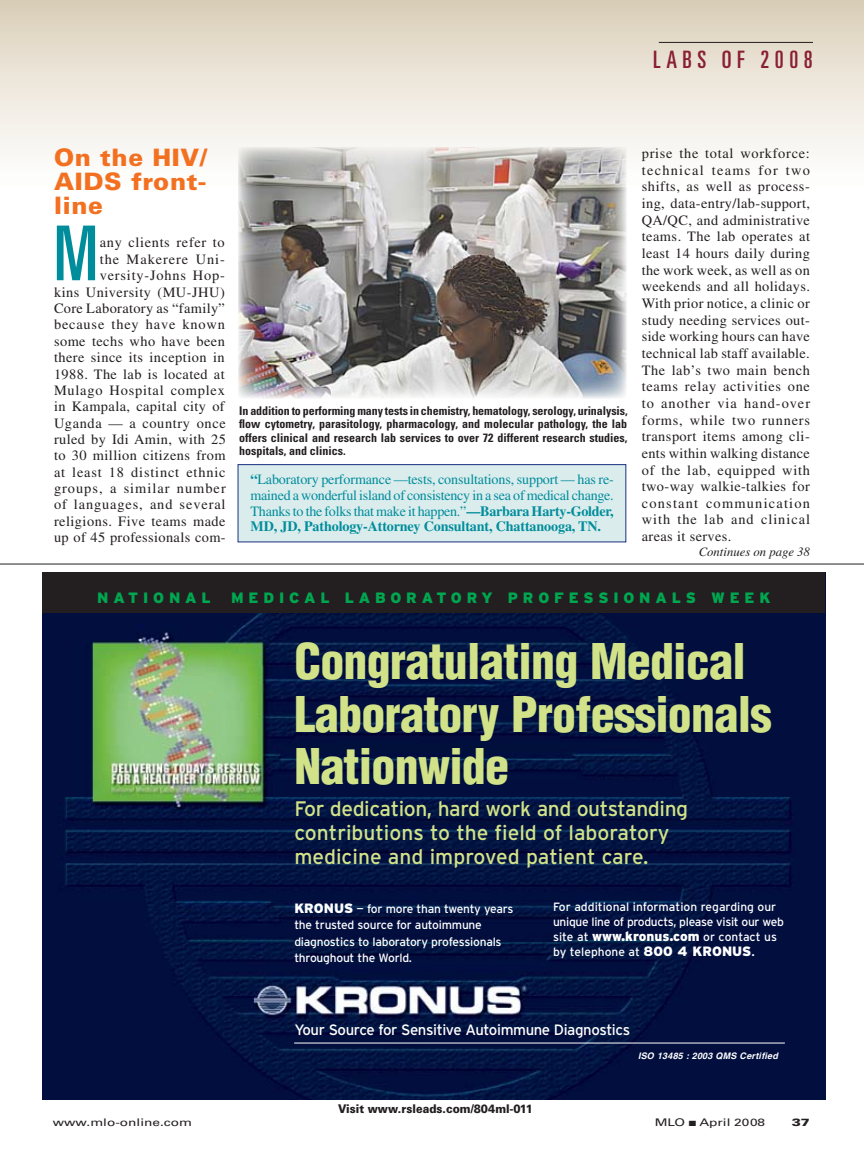
<style>
.page{position:relative;width:864px;height:1161px;background:#fff}
.page>*{position:absolute;margin:0;border:0;box-sizing:border-box;transform-origin:0 0}
.t1{font:ultra-condensed 75.75px "Univers";color:#008d9b}
.t2{font:900 condensed 48px/52.5px "Helvetica";letter-spacing:-.015em;color:#d2e288}
.t3{font:900 24px/24px "Univers";letter-spacing:.025em;color:#f37021;text-align:justify}
.t4{font:ultra-condensed 24px "Univers";letter-spacing:.23em;color:#891f34}
.t5{font:21px/24px "Interstate";color:#d2e288}
.t6{font:15px "Interstate";letter-spacing:-.025em;color:#fff}
.t7{font:900 15px "Interstate";letter-spacing:.32em;color:#00a650}
.t8{font:14.25px/16.6px "Times";letter-spacing:.035em;color:#231f20;text-align:right}
.t9{font:14.25px/15.8px "Times";letter-spacing:-.02em;color:#008d9b;text-align:justify}
.t10{font:italic 12.75px "Times";color:#231f20}
.t11{font:700 condensed 12px/13.5px "Univers";color:#231f20;text-align:justify}
.t12{font:12px/15px "Interstate";color:#fff}
.t13{font:12px/16.5px "Interstate";letter-spacing:-.02em;color:#fff}
.t14{font:900 12px "Univers";color:#231f20;scale:.9 1}
.t15{font:10.5px "Univers";color:#231f20;scale:1.3 1}
.t16{font:900 10.5px "Univers";color:#231f20;scale:1.3 1}
.t17{font:italic 700 9px "Helvetica";color:#fff}
.s1{font-weight:700}
.s2{font-weight:900;font-size:13.5px}
.s3{font-size:13.5px}
</style>
<div class="page">
<hr style="left:0;top:564px;width:864px;height:1px;background:#231f20">
<div style="left:0;top:0;width:864px;height:201px;background:linear-gradient(to bottom,#dbd0ba,#fff)"></div>
<hr style="left:659px;top:42px;width:154px;height:1px;background:#231f20">
<img style="left:238px;top:148px;width:389px;height:251px">
<img style="left:42px;top:613px;width:783px;height:486px">
<div style="left:42px;top:573px;width:783px;height:40px;background:#231f20"></div>
<hr style="left:294px;top:1043px;width:491px;height:1px;background:#fff">
<div style="left:238px;top:465px;width:388px;height:77px;background:#dbeced"></div>
<div style="left:238px;top:464px;width:388px;height:78px;border:1px solid #1a3281"></div>
<h3 class="t4" style="left:653px;top:46px;width:161px">LA BS OF 2008</h3>
<h3 class="t3" style="left:54px;top:145px;width:154px">On the HIV/ AIDS front&shy;line</h3>
<h1 class="t1" style="left:54px;top:210px;width:40px">M</h1>
<p class="t8" style="left:54px;top:234px;width:173px">any clients refer to<br>the Makerere Uni&shy;versity-Johns Hop-<br>kins University (MU-JHU)<br>Core Laboratory as “family” because they have known some techs who have been there since its inception in<br>1988. The lab is located at<br>Mulago Hospital complex in Kampala, capital city of<br>Uganda — a country once ruled by Idi Amin, with 25 to 30 million citizens from at least 18 distinct ethnic groups, a similar number of languages, and several religions. Five teams made up of 45 professionals com-</p>
<p class="t11" style="left:239px;top:404px;width:390px">In addition to performing many tests in chemistry, hematology, serology, urinalysis, flow cytometry, parasitology, pharmacology, and molecular pathology, the lab offers clinical and research lab services to over 72 different research studies, hospitals, and clinics.</p>
<p class="t9" style="left:251px;top:471px;width:365px"><span class="s1">“</span>Laboratory performance —tests, consultations, support — has re&shy;mained a wonderful island of consistency in a sea of medical change.<br>Thanks to the folks that make it happen.”<span class="s1">—Barbara Harty-Golder, MD, JD, Pathology-Attorney Consultant, Chattanooga, TN.</span></p>
<p class="t8" style="left:642px;top:145px;width:170px;text-align:justify">prise the total workforce: technical teams for two shifts, as well as process&shy;ing, data-entry/lab-support, QA/QC, and administrative teams. The lab operates at least 14 hours daily during the work week, as well as on weekends and all holidays.<br>With prior notice, a clinic or study needing services out&shy;side working hours can have technical lab staff available.<br>The lab’s two main bench teams relay activities one to another via hand-over forms, while two runners transport items among cli&shy;ents within walking distance of the lab, equipped with two-way walkie-talkies for constant communication with the lab and clinical areas it serves.</p>
<p class="t10" style="left:699px;top:545px;width:113px">Continues on page 38</p>
<p class="t7" style="left:97px;top:589px;width:115px">NATIONAL</p>
<p class="t7" style="left:231px;top:589px;width:541px">MEDICAL LABORATORY PROFESSIONALS WEEK</p>
<h2 class="t2" style="left:294px;top:635px;width:479px">Congratulating Medical<br>Laboratory Professionals<br>Nationwide</h2>
<h3 class="t5" style="left:294px;top:796px;width:395px">For dedication, hard work and outstanding contributions to the field of laboratory medicine and improved patient care.</h3>
<p class="t13" style="left:294px;top:900px;width:220px"><span class="s2">KRONUS</span> — for more than twenty years the trusted source for autoimmune diagnostics to laboratory professionals throughout the World.</p>
<p class="t12" style="left:553px;top:900px;width:232px">For additional information regarding our unique line of products, please visit our web site at <span class="s2">www.kronus.com</span> or contact us by telephone at <span class="s2">800 4 KRONUS</span><span class="s3">.</span></p>
<p class="t6" style="left:294px;top:1022px;width:338px">Your Source for Sensitive Autoimmune Diagnostics</p>
<p class="t17" style="left:638px;top:1051px;width:144px">ISO 13485 : 2003 QMS Certified</p>
<p class="t14" style="left:338px;top:1101px;width:218px">Visit www.rsleads.com/804ml-011</p>
<p class="t15" style="left:53px;top:1116px;width:109px">www.mlo-online.com</p>
<p class="t15" style="left:655px;top:1116px;width:87px">MLO ■ April 2008</p>
<p class="t16" style="left:792px;top:1116px;width:16px">37</p>
</div>
